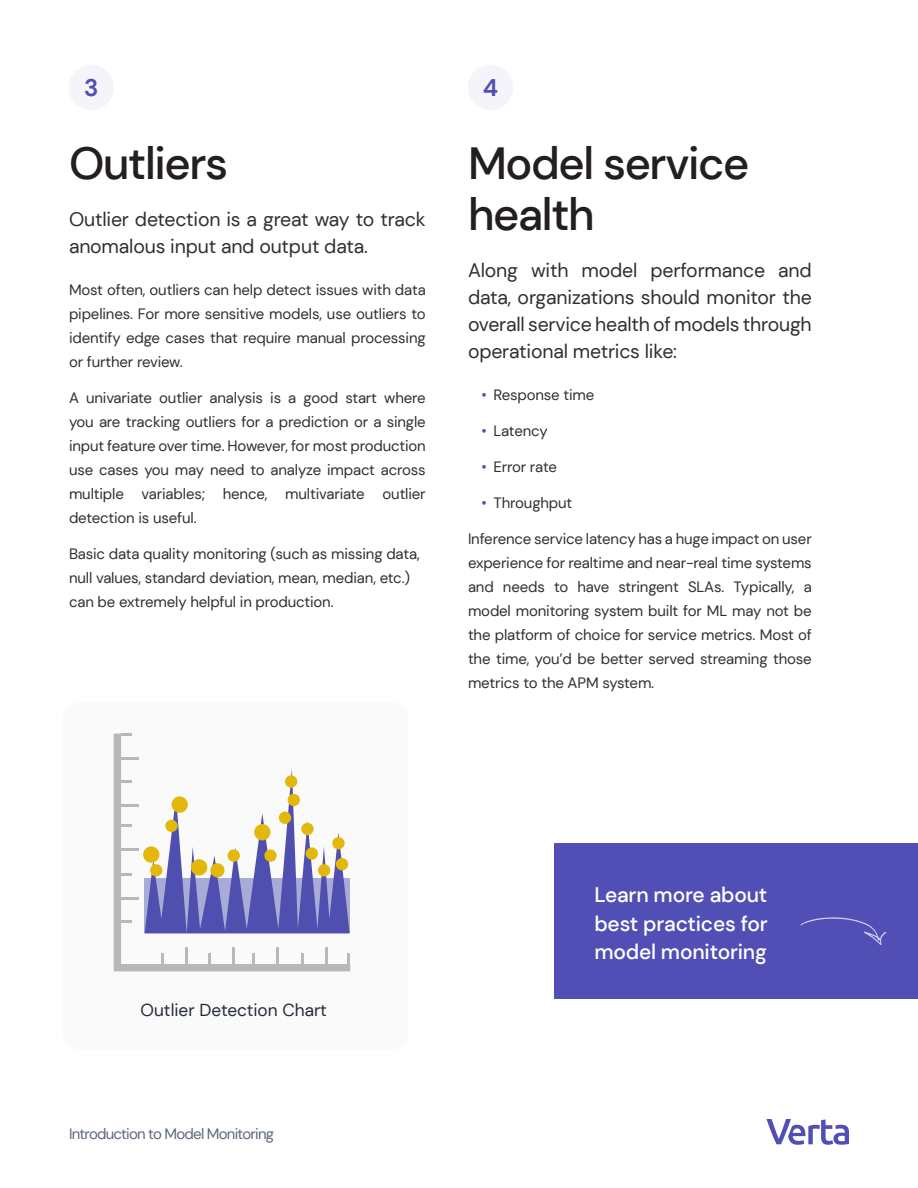
<style>
.page{position:relative;width:918px;height:1188px;background:#fff}
.page>*{position:absolute;margin:0;border:0;box-sizing:border-box;transform-origin:0 0}
.t1{font:500 45px/51px "DM Sans";letter-spacing:-.03em;color:#231f20}
.P2{font:700 24px "DM Sans";color:#514eb5}
.P2-2{font:500 21px/28.5px "DM Sans";letter-spacing:-.01em;color:#fff;text-align:justify}
.P1{font:19.5px/27px "DM Sans";letter-spacing:-.01em;color:#2f2f35}
.t2{font:17.25px "DM Sans";color:#242b3b}
.P2-3{font:15px/24px "DM Sans";letter-spacing:-.01em;color:#2f2f35;text-align:justify}
.t3{font:15px "DM Sans";letter-spacing:-.05em;color:#5d687d}
.s1{color:#514eb5}
</style>
<div class="page">
<svg style="left:766px;top:1119px;width:83px;height:26px"></svg>
<div style="left:554px;top:843px;width:364px;height:155px;background:#514eb5"></div>
<div style="left:69px;top:65px;width:45px;height:45px;background:#f4f4fa;border-radius:50%"></div>
<div style="left:468px;top:65px;width:45px;height:45px;background:#f4f4fa;border-radius:50%"></div>
<svg style="left:801px;top:917px;width:85px;height:28px"></svg>
<div style="left:63px;top:703px;width:345px;height:346px;background:#fafafa;border-radius:16px"></div>
<svg style="left:114px;top:734px;width:236px;height:237px"></svg>
<svg style="left:121px;top:758px;width:18px;height:2px"></svg>
<hr style="left:121px;top:804px;width:18px;height:3px;background:#b8b8b8">
<hr style="left:121px;top:848px;width:18px;height:3px;background:#b8b8b8">
<hr style="left:121px;top:897px;width:18px;height:3px;background:#b8b8b8">
<svg style="left:121px;top:734px;width:11px;height:2px"></svg>
<svg style="left:121px;top:780px;width:11px;height:3px"></svg>
<svg style="left:121px;top:824px;width:11px;height:3px"></svg>
<svg style="left:121px;top:873px;width:11px;height:3px"></svg>
<svg style="left:121px;top:920px;width:11px;height:3px"></svg>
<hr style="left:185px;top:947px;width:3px;height:17px;background:#b8b8b8">
<svg style="left:232px;top:947px;width:2px;height:17px"></svg>
<hr style="left:276px;top:947px;width:3px;height:17px;background:#b8b8b8">
<hr style="left:325px;top:947px;width:3px;height:17px;background:#b8b8b8">
<svg style="left:161px;top:954px;width:3px;height:10px"></svg>
<svg style="left:208px;top:954px;width:3px;height:10px"></svg>
<svg style="left:252px;top:954px;width:3px;height:10px"></svg>
<svg style="left:301px;top:954px;width:3px;height:10px"></svg>
<svg style="left:348px;top:954px;width:2px;height:10px"></svg>
<svg style="left:145px;top:769px;width:205px;height:164px"></svg>
<div style="left:143px;top:846px;width:16px;height:17px;background:#e3b80a;border-radius:50%"></div>
<div style="left:228px;top:849px;width:12px;height:13px;background:#e3b80a;border-radius:50%"></div>
<div style="left:285px;top:775px;width:12px;height:13px;background:#e3b80a;border-radius:50%"></div>
<div style="left:150px;top:864px;width:12px;height:12px;background:#e3b80a;border-radius:50%"></div>
<div style="left:191px;top:859px;width:16px;height:17px;background:#e3b80a;border-radius:50%"></div>
<div style="left:254px;top:824px;width:16px;height:16px;background:#e3b80a;border-radius:50%"></div>
<div style="left:172px;top:796px;width:16px;height:17px;background:#e3b80a;border-radius:50%"></div>
<div style="left:165px;top:820px;width:13px;height:12px;background:#e3b80a;border-radius:50%"></div>
<div style="left:332px;top:837px;width:13px;height:12px;background:#e3b80a;border-radius:50%"></div>
<div style="left:318px;top:864px;width:12px;height:12px;background:#e3b80a;border-radius:50%"></div>
<div style="left:301px;top:823px;width:13px;height:12px;background:#e3b80a;border-radius:50%"></div>
<div style="left:288px;top:794px;width:12px;height:12px;background:#e3b80a;border-radius:50%"></div>
<div style="left:306px;top:847px;width:12px;height:13px;background:#e3b80a;border-radius:50%"></div>
<div style="left:336px;top:858px;width:12px;height:12px;background:#e3b80a;border-radius:50%"></div>
<div style="left:210px;top:863px;width:15px;height:14px;background:#e3b80a;border-radius:50%"></div>
<div style="left:279px;top:812px;width:12px;height:12px;background:#e3b80a;border-radius:50%"></div>
<svg style="left:264px;top:849px;width:13px;height:13px"></svg>
<p class="P2" style="left:84px;top:73px;width:16px">3</p>
<p class="P2" style="left:483px;top:73px;width:17px">4</p>
<h1 class="t1" style="left:69px;top:137px;width:161px">Outliers</h1>
<p class="P1" style="left:69px;top:206px;width:358px">Outlier detection is a great way to track anomalous input and output data.</p>
<p class="P2-3" style="left:69px;top:278px;width:358px">Most often, outliers can help detect issues with data pipelines. For more sensitive models, use outliers to identify edge cases that require manual processing or further review.</p>
<p class="P2-3" style="left:69px;top:386px;width:358px">A univariate outlier analysis is a good start where you are tracking outliers for a prediction or a single input feature over time. However, for most production use cases you may need to analyze impact across multiple variables; hence, multivariate outlier detection is useful.</p>
<p class="P2-3" style="left:69px;top:542px;width:352px;text-align:left">Basic data quality monitoring (such as missing data, null values, standard deviation, mean, median, etc.) can be extremely helpful in production.</p>
<h1 class="t1" style="left:468px;top:137px;width:283px">Model service health</h1>
<p class="P1" style="left:468px;top:257px;width:345px;text-align:justify">Along with model performance and data, organizations should monitor the overall service health of models through operational metrics like:</p>
<p class="P2-3" style="left:482px;top:383px;width:114px"><span class="s1">•</span> Response time</p>
<p class="P2-3" style="left:482px;top:419px;width:68px"><span class="s1">•</span> Latency</p>
<p class="P2-3" style="left:482px;top:455px;width:77px"><span class="s1">•</span> Error rate</p>
<p class="P2-3" style="left:482px;top:491px;width:92px"><span class="s1">•</span> Throughput</p>
<p class="P2-3" style="left:468px;top:527px;width:345px">Inference service latency has a huge impact on user experience for realtime and near-real time systems and needs to have stringent SLAs. Typically, a model monitoring system built for ML may not be the platform of choice for service metrics. Most of the time, you’d be better served streaming those metrics to the APM system.</p>
<p class="t2" style="left:141px;top:999px;width:188px">Outlier Detection Chart</p>
<p class="t3" style="left:69px;top:1125px;width:207px">Introduction to Model Monitoring</p>
<p class="P2-2" style="left:594px;top:881px;width:175px">Learn more about best practices for model monitoring</p>
</div>
